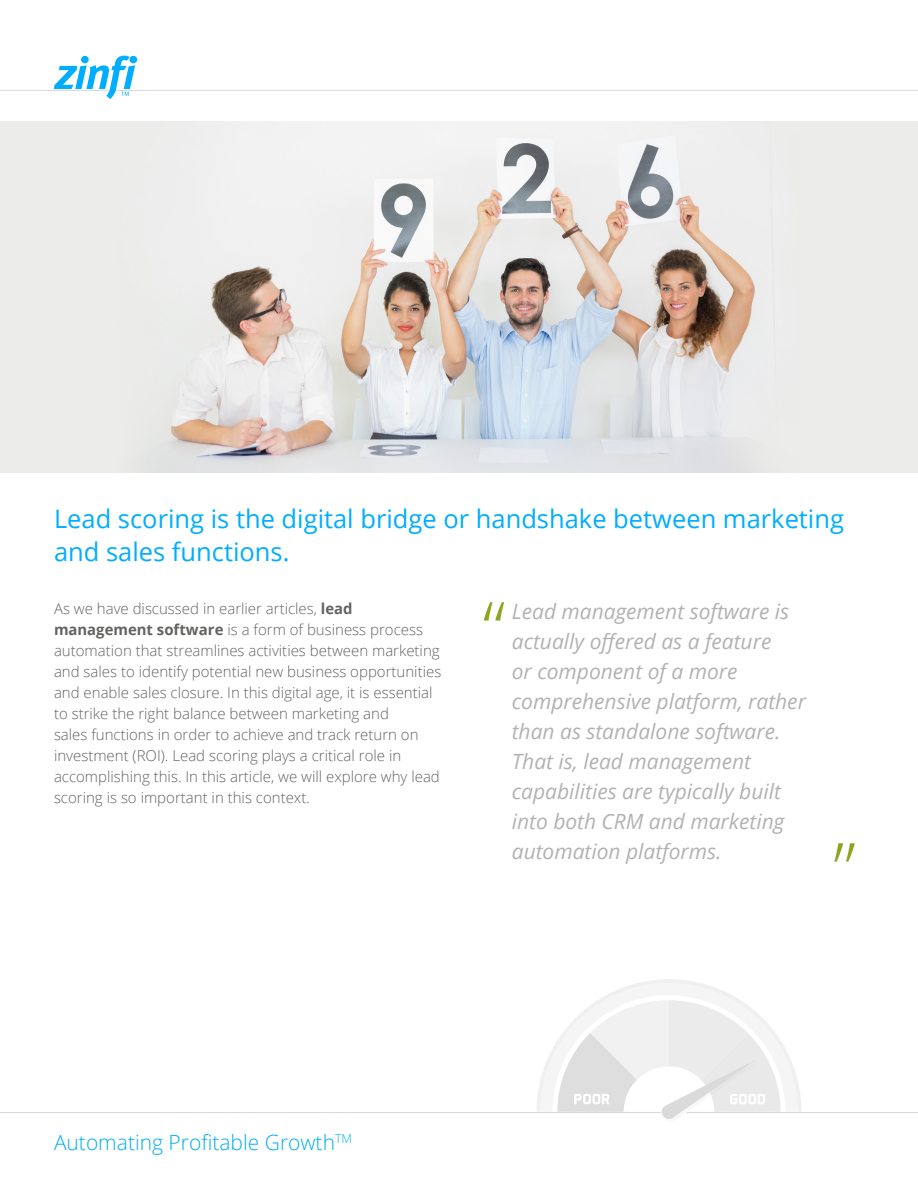
<style>
.page{position:relative;width:918px;height:1188px;background:#fff}
.page>*{position:absolute;margin:0;border:0;box-sizing:border-box;transform-origin:0 0}
.Subhead_3{font:300 75px "Open Sans";color:#8ca621}
.Subhead_3-2{font:25.5px/33px "Open Sans";color:#00adff}
.Subhead_3-3{font:italic 21px/30px "Open Sans";color:#b2b2b2}
.Footer_text{font:300 21px "Open Sans";color:#00aeef}
.Subhead_3-4{font:300 15px/21px "Open Sans";color:#636361}
.s1{font-weight:700}
</style>
<div class="page">
<img style="left:0;top:121px;width:918px;height:351px">
<hr style="left:0;top:90px;width:918px;height:1px;background:#d8d8d8">
<svg style="left:54px;top:56px;width:83px;height:43px"></svg>
<hr style="left:0;top:1112px;width:661px;height:1px;background:#d8d8d8">
<hr style="left:686px;top:1112px;width:232px;height:1px;background:#d8d8d8">
<svg style="left:537px;top:979px;width:264px;height:140px"></svg>
<p class="Subhead_3-2" style="left:54px;top:501px;width:792px">Lead scoring is the digital bridge or handshake between marketing and sales functions.</p>
<p class="Subhead_3-4" style="left:54px;top:598px;width:389px">As we have discussed in earlier articles, <span class="s1">lead management software</span> is a form of business process automation that streamlines activities between marketing and sales to identify potential new business opportunities and enable sales closure. In this digital age, it is essential to strike the right balance between marketing and<br>sales functions in order to achieve and track return on investment (ROI). Lead scoring plays a critical role in accomplishing this. In this article, we will explore why lead scoring is so important in this context.</p>
<p class="Subhead_3" style="left:483px;top:577px;width:24px">“</p>
<p class="Subhead_3-3" style="left:512px;top:596px;width:296px">Lead management software is actually offered as a feature<br>or component of a more comprehensive platform, rather than as standalone software.<br>That is, lead management capabilities are typically built into both CRM and marketing automation platforms.</p>
<p class="Subhead_3" style="left:856px;top:887px;width:24px;rotate:-180deg">“</p>
<p class="Footer_text" style="left:54px;top:1128px;width:300px">Automating Profitable Growth<sup>TM</sup></p>
</div>
